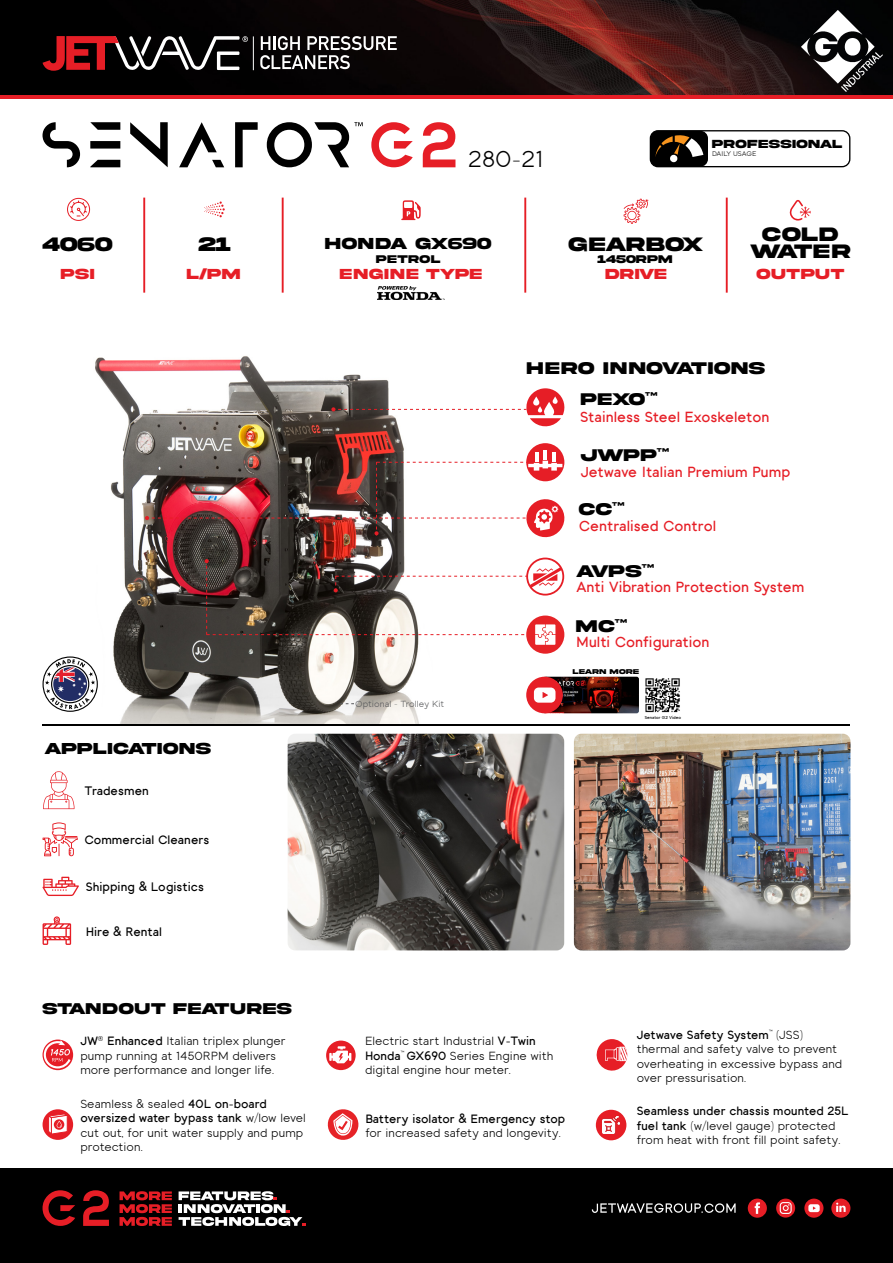
<style>
.page{position:relative;width:893px;height:1263px;background:#fff}
.page>*{position:absolute;margin:0;border:0;box-sizing:border-box;transform-origin:0 0}
.t1{font:23.55px "Toma Sans";color:#000}
.t2{font:700 20.55px "Akira Expanded Super";color:#000}
.t3{font:700 20.55px/17.1px "Akira Expanded Super";letter-spacing:.05em;color:#000;text-align:center}
.t4{font:700 17.85px "Akira Expanded Super";letter-spacing:.045em;color:#000}
.t5{font:700 17.85px "Akira Expanded Super";letter-spacing:.065em;color:#000}
.t6{font:700 16.8px "Akira Expanded Super";letter-spacing:.05em;color:#000}
.t7{font:700 16.8px "Akira Expanded Super";color:#000}
.t8{font:700 16.5px "Akira Expanded Super";letter-spacing:.05em;color:#000}
.t9{font:700 15.3px "Akira Expanded Super";letter-spacing:.055em;color:#e61e26}
.t10{font:700 15.3px "Akira Expanded Super";letter-spacing:.085em;color:#e61e26}
.t11{font:600 14.55px "Toma Sans";color:#e61e26}
.t12{font:700 12.45px "Akira Expanded Super";letter-spacing:.05em;color:#000}
.t13{font:600 12.15px "Toma Sans";color:#000}
.t14{font:12px/14.4px "Toma Sans";color:#000}
.t15{font:600 12px "Toma Sans";color:#000}
.t16{font:700 11.85px "Akira Expanded Super";color:#000}
.t17{font:700 11.85px "Akira Expanded Super";letter-spacing:.05em;color:#000}
.t18{font:9px "Toma Sans";color:#58595b}
.t19{font:700 7.35px "Akira Expanded Super";letter-spacing:.06em;color:#000}
.t20{font:6.9px "Toma Sans";letter-spacing:-.02em;color:#000}
.t21{font:600 4.35px "Toma Sans";color:#000}
.s1{font-weight:600}
</style>
<div class="page">
<svg style="left:327px;top:1109px;width:32px;height:31px"></svg>
<svg style="left:401px;top:200px;width:20px;height:20px"></svg>
<img style="left:95px;top:356px;width:324px;height:368px">
<img style="left:0;top:0;width:893px;height:95px">
<hr style="left:253px;top:36px;width:1px;height:34px;background:#fff">
<svg style="left:260px;top:36px;width:137px;height:33px"></svg>
<svg style="left:43px;top:36px;width:205px;height:35px;background:#563032"></svg>
<svg style="left:789px;top:200px;width:22px;height:21px"></svg>
<hr style="left:43px;top:724px;width:807px;height:2px;background:#000">
<svg style="left:67px;top:198px;width:23px;height:23px"></svg>
<svg style="left:204px;top:201px;width:21px;height:16px"></svg>
<hr style="left:143px;top:198px;width:2px;height:95px;background:#e61e26">
<hr style="left:282px;top:198px;width:2px;height:95px;background:#e61e26">
<hr style="left:524px;top:198px;width:2px;height:95px;background:#e61e26">
<div style="left:0;top:1168px;width:893px;height:95px;background:#000"></div>
<svg style="left:43px;top:1190px;width:32px;height:36px"></svg>
<svg style="left:83px;top:1190px;width:26px;height:36px"></svg>
<svg style="left:120px;top:1191px;width:52px;height:35px"></svg>
<svg style="left:179px;top:1191px;width:127px;height:35px"></svg>
<div style="left:748px;top:1198px;width:19px;height:20px;background:#e61e26;border-radius:50%"></div>
<svg style="left:755px;top:1202px;width:5px;height:12px"></svg>
<svg style="left:776px;top:1198px;width:19px;height:19px"></svg>
<svg style="left:804px;top:1198px;width:19px;height:20px"></svg>
<svg style="left:808px;top:1204px;width:12px;height:8px"></svg>
<svg style="left:831px;top:1198px;width:19px;height:20px"></svg>
<svg style="left:836px;top:1202px;width:10px;height:10px"></svg>
<svg style="left:592px;top:1203px;width:144px;height:10px"></svg>
<hr style="left:0;top:95px;width:893px;height:4px;background:#e61e26">
<div style="left:650px;top:131px;width:58px;height:36px;background:#000;border-radius:8px"></div>
<svg style="left:655px;top:135px;width:48px;height:27px"></svg>
<div style="left:650px;top:130px;width:200px;height:37px;border:1px solid #000;border-radius:8px"></div>
<hr style="left:726px;top:198px;width:2px;height:95px;background:#e61e26">
<img style="left:549px;top:677px;width:90px;height:36px">
<div style="left:526px;top:677px;width:37px;height:36px;background:#e61e26;border-radius:50%"></div>
<svg style="left:534px;top:687px;width:21px;height:16px"></svg>
<img style="left:288px;top:734px;width:276px;height:216px">
<img style="left:574px;top:734px;width:276px;height:216px">
<svg style="left:624px;top:199px;width:24px;height:25px"></svg>
<svg style="left:43px;top:1039px;width:30px;height:31px"></svg>
<svg style="left:45px;top:1040px;width:27px;height:29px"></svg>
<svg style="left:326px;top:1040px;width:30px;height:30px"></svg>
<svg style="left:596px;top:1039px;width:32px;height:32px"></svg>
<svg style="left:331px;top:388px;width:234px;height:41px"></svg>
<svg style="left:43px;top:656px;width:55px;height:56px"></svg>
<svg style="left:43px;top:822px;width:35px;height:34px"></svg>
<svg style="left:43px;top:771px;width:31px;height:38px"></svg>
<svg style="left:43px;top:916px;width:28px;height:29px"></svg>
<img style="left:645px;top:678px;width:35px;height:35px">
<div style="left:526px;top:443px;width:38px;height:38px;background:#e61e26;border-radius:50%"></div>
<img style="left:145px;top:450px;width:420px;height:90px">
<svg style="left:205px;top:558px;width:359px;height:96px"></svg>
<svg style="left:43px;top:122px;width:37px;height:45px"></svg>
<svg style="left:90px;top:122px;width:30px;height:45px"></svg>
<svg style="left:130px;top:122px;width:38px;height:45px"></svg>
<svg style="left:179px;top:122px;width:45px;height:45px"></svg>
<svg style="left:235px;top:122px;width:23px;height:45px"></svg>
<svg style="left:371px;top:122px;width:42px;height:45px"></svg>
<svg style="left:423px;top:122px;width:32px;height:45px"></svg>
<svg style="left:267px;top:122px;width:96px;height:45px"></svg>
<img style="left:377px;top:286px;width:68px;height:13px">
<svg style="left:42px;top:877px;width:37px;height:19px"></svg>
<div style="left:43px;top:1109px;width:30px;height:31px;background:#e61e26;border-radius:50%"></div>
<svg style="left:49px;top:1114px;width:19px;height:20px"></svg>
<svg style="left:340px;top:703px;width:14px;height:1px"></svg>
<div style="left:596px;top:1110px;width:30px;height:30px;background:#e61e26;border-radius:50%"></div>
<img style="left:602px;top:1116px;width:18px;height:18px">
<img style="left:802px;top:11px;width:80px;height:80px">
<h1 class="t1" style="left:468px;top:140px;width:77px">280-21</h1>
<p class="t12" style="left:712px;top:138px;width:132px">PROFESSIONAL</p>
<p class="t20" style="left:712px;top:148px;width:46px">DAILY USAGE</p>
<h2 class="t2" style="left:43px;top:235px;width:72px">4060</h2>
<h2 class="t2" style="left:198px;top:235px;width:34px">21</h2>
<h3 class="t7" style="left:325px;top:235px;width:168px">HONDA GX690</h3>
<p class="t17" style="left:376px;top:254px;width:66px">PETROL</p>
<p class="t9" style="left:61px;top:267px;width:35px">PSI</p>
<p class="t9" style="left:187px;top:267px;width:55px">L/PM</p>
<p class="t10" style="left:340px;top:267px;width:144px">ENGINE TYPE</p>
<h2 class="t2" style="left:569px;top:235px;width:136px">GEARBOX</h2>
<p class="t9" style="left:605px;top:267px;width:63px">DRIVE</p>
<p class="t16" style="left:597px;top:254px;width:76px">1450RPM</p>
<h2 class="t3" style="left:750px;top:226px;width:102px">COLD<br>WATE R</h2>
<p class="t9" style="left:756px;top:267px;width:89px">OUTPUT</p>
<h3 class="t5" style="left:527px;top:360px;width:240px">HERO INNOVATIONS</h3>
<h3 class="t4" style="left:581px;top:391px;width:78px">PEXO<sup>™</sup></h3>
<p class="t11" style="left:580px;top:405px;width:191px">Stainless Steel Exoskeleton</p>
<h3 class="t4" style="left:581px;top:446px;width:90px">JWPP<sup>™</sup></h3>
<p class="t11" style="left:581px;top:460px;width:211px">Jetwave Italian Premium Pump</p>
<h3 class="t4" style="left:579px;top:501px;width:47px">CC<sup>™</sup></h3>
<p class="t11" style="left:579px;top:514px;width:139px">Centralised Control</p>
<h3 class="t4" style="left:576px;top:562px;width:79px">AVPS<sup>™</sup></h3>
<p class="t11" style="left:576px;top:575px;width:230px">Anti Vibration Protection System</p>
<h3 class="t4" style="left:576px;top:618px;width:52px">MC<sup>™</sup></h3>
<p class="t11" style="left:576px;top:630px;width:135px">Multi Configuration</p>
<h3 class="t6" style="left:45px;top:741px;width:168px">APPLICATIONS</h3>
<p class="t13" style="left:84px;top:781px;width:66px">Tradesmen</p>
<p class="t13" style="left:84px;top:830px;width:127px">Commercial Cleaners</p>
<p class="t13" style="left:86px;top:877px;width:120px">Shipping &amp; Logistics</p>
<p class="t13" style="left:86px;top:921px;width:78px">Hire &amp; Rental</p>
<p class="t18" style="left:355px;top:697px;width:91px">Optional - Trolley Kit</p>
<p class="t19" style="left:573px;top:668px;width:68px">LEARN MORE</p>
<p class="t21" style="left:645px;top:714px;width:38px">Senator G2 Video</p>
<h3 class="t8" style="left:43px;top:1000px;width:251px">STANDOUT FEATURES</h3>
<p class="t14" style="left:80px;top:1033px;width:207px"><span class="s1">JW</span><sup>®</sup> <span class="s1">Enhanced</span> Italian triplex plunger pump running at 1450RPM delivers more performance and longer life.</p>
<p class="t14" style="left:365px;top:1032px;width:190px">Electric start Industrial <span class="s1">V-Twin<br>Honda</span><sup>™</sup> <span class="s1">GX690</span> Series Engine with digital engine hour meter.</p>
<p class="t14" style="left:637px;top:1026px;width:207px"><span class="s1">Jetwave Safety System</span><sup>™</sup> (JSS) thermal and safety valve to prevent overheating in excessive bypass and over pressurisation.</p>
<p class="t14" style="left:80px;top:1095px;width:227px">Seamless &amp; sealed <span class="s1">40L on-board oversized water bypass tank</span> w/low level cut out, for unit water supply and pump protection.</p>
<p class="t15" style="left:365px;top:1108px;width:201px">Battery isolator &amp; Emergency stop</p>
<p class="t14" style="left:365px;top:1125px;width:197px">for increased safety and longevity.</p>
<p class="t14" style="left:637px;top:1103px;width:213px"><span class="s1">Seamless under chassis mounted 25L fuel tank</span> (w/level gauge) protected from heat with front fill point safety.</p>
</div>
